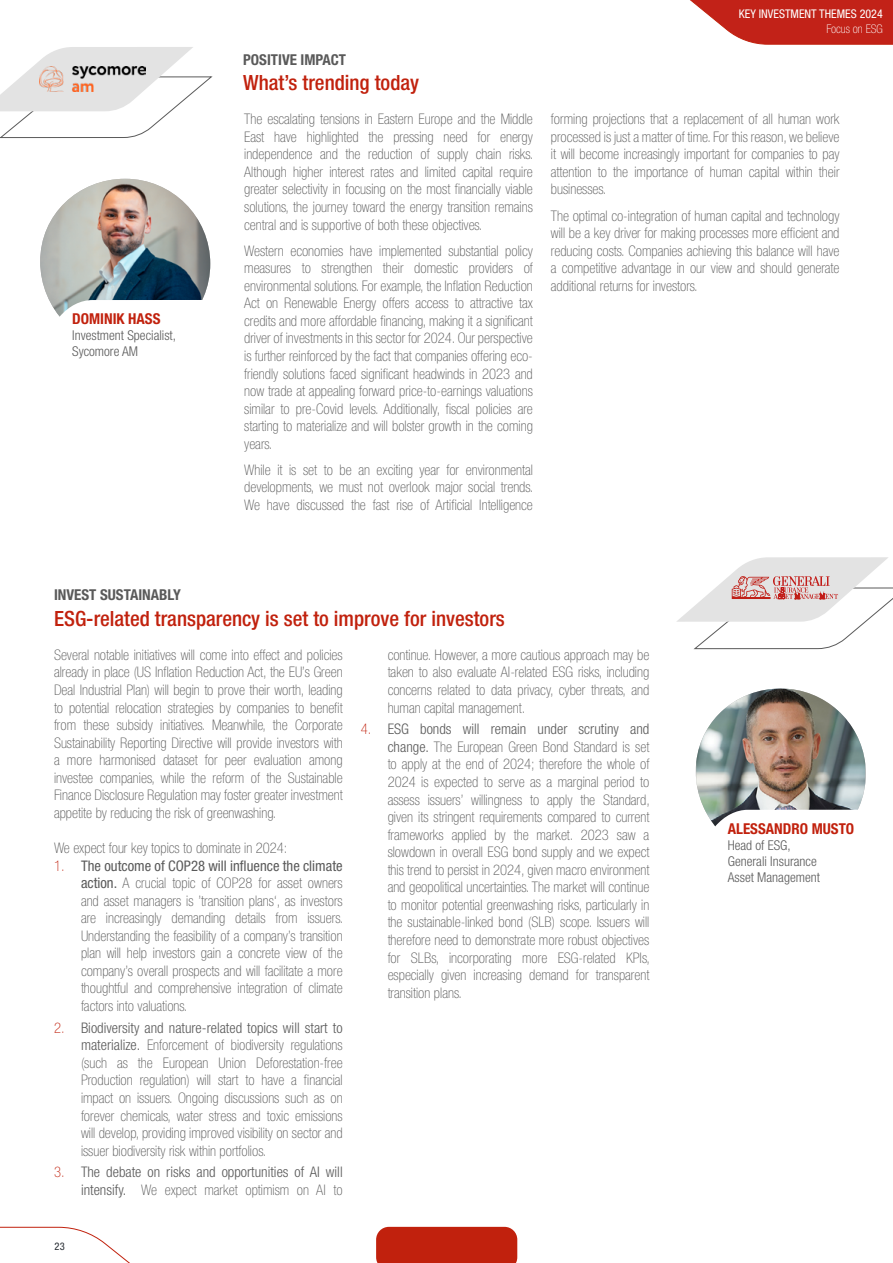
<style>
.page{position:relative;width:893px;height:1263px;background:#fff}
.page>*{position:absolute;margin:0;border:0;box-sizing:border-box;transform-origin:0 0}
.t1{font:500 condensed 21px "Helvetica Neue LT Std";color:#c1210d}
.t2{font:700 condensed 15px "Helvetica Neue LT Std";color:#5a5a5a}
.t3{font:700 condensed 15px "Helvetica Neue LT Std";color:#c1210d}
.t4{font:100 condensed 14.7px/17.5px "Helvetica Neue LT Std";color:#5a5a5a;text-align:justify}
.t5{font:300 condensed 14.7px/17.5px "Helvetica Neue LT Std";color:#5a5a5a;text-align:right}
.t6{font:300 condensed 13.5px/16.2px "Helvetica Neue LT Pro";color:#5a5a5a}
.t7{font:condensed 12px "Helvetica Neue LT Std";color:#fff}
.t8{font:100 condensed 12px "Helvetica Neue LT Std";color:#fff}
.t9{font:condensed 10.5px "Helvetica Neue LT Std";color:#252a31}
.s1{color:#c1210d}
.s2{font-weight:400}
.s3{font-weight:300}
.s4{font-weight:100;color:#c1210d}
.s5{font-weight:100}
</style>
<div class="page">
<svg style="left:690px;top:0;width:203px;height:45px;background:#ca4239"></svg>
<svg style="left:1px;top:1226px;width:129px;height:37px"></svg>
<div style="left:376px;top:1227px;width:141px;height:36px;background:#c1210d"></div>
<svg style="left:1px;top:47px;width:212px;height:91px"></svg>
<img style="left:0;top:0;width:1px;height:1263px">
<img style="left:696px;top:688px;width:169px;height:122px">
<svg style="left:705px;top:810px;width:39px;height:17px"></svg>
<img style="left:39px;top:67px;width:106px;height:25px">
<svg style="left:677px;top:557px;width:216px;height:93px"></svg>
<img style="left:40px;top:179px;width:170px;height:170px;border-radius:84px">
<svg style="left:0;top:300px;width:202px;height:90px"></svg>
<p class="t3" style="left:72px;top:309px;width:90px">DOMINIK HASS</p>
<p class="t6" style="left:72px;top:327px;width:105px">Investment Specialist,<br>Sycomore AM</p>
<p class="t2" style="left:243px;top:50px;width:104px">POSITIVE IMPACT</p>
<h1 class="t1" style="left:243px;top:70px;width:177px">What’s trending today</h1>
<p class="t4" style="left:244px;top:110px;width:291px">The escalating tensions in Eastern Europe and the Middle East have highlighted the pressing need for energy independence and the reduction of supply chain risks.<br>Although higher interest rates and limited capital require greater selectivity in focusing on the most financially viable solutions, the journey toward the energy transition remains central and is supportive of both these objectives.</p>
<p class="t4" style="left:244px;top:242px;width:290px">Western economies have implemented substantial policy measures to strengthen their domestic providers of environmental solutions. For example, the Inflation Reduction Act on Renewable Energy offers access to attractive tax credits and more affordable financing, making it a significant driver of investments in this sector for 2024. Our perspective is further reinforced by the fact that companies offering eco&shy;friendly solutions faced significant headwinds in 2023 and now trade at appealing forward price-to-earnings valuations similar to pre-Covid levels. Additionally, fiscal policies are starting to materialize and will bolster growth in the coming years.</p>
<p class="t4" style="left:244px;top:461px;width:291px">While it is set to be an exciting year for environmental developments, we must not overlook major social trends.<br>We have discussed the fast rise of Artificial Intelligence</p>
<p class="t7" style="left:739px;top:7px;width:145px">KEY INVESTMENT THEMES 2024</p>
<p class="t8" style="left:826px;top:22px;width:58px">Focus on ESG</p>
<p class="t4" style="left:551px;top:110px;width:290px">forming projections that a replacement of all human work processed is just a matter of time. For this reason, we believe it will become increasingly important for companies to pay attention to the importance of human capital within their businesses.</p>
<p class="t4" style="left:551px;top:206px;width:290px">The optimal co-integration of human capital and technology will be a key driver for making processes more efficient and reducing costs. Companies achieving this balance will have a competitive advantage in our view and should generate additional returns for investors.</p>
<p class="t2" style="left:54px;top:586px;width:128px">INVEST SUSTAINABLY</p>
<h1 class="t1" style="left:54px;top:606px;width:452px">ESG-related transparency is set to improve for investors</h1>
<p class="t4" style="left:54px;top:646px;width:290px">Several notable initiatives will come into effect and policies already in place (US Inflation Reduction Act, the EU’s Green Deal Industrial Plan) will begin to prove their worth, leading to potential relocation strategies by companies to benefit from these subsidy initiatives. Meanwhile, the Corporate Sustainability Reporting Directive will provide investors with a more harmonised dataset for peer evaluation among investee companies, while the reform of the Sustainable Finance Disclosure Regulation may foster greater investment appetite by reducing the risk of greenwashing.</p>
<p class="t4" style="left:54px;top:839px;width:235px">We expect four key topics to dominate in 2024:</p>
<p class="t4" style="left:81px;top:856px;width:264px;text-indent:-27px"><span class="s1">1.</span> <span class="s2">The outcome of COP28 will influence the climate action.</span> A crucial topic of COP28 for asset owners and asset managers is ’transition plans‘, as investors are increasingly demanding details from issuers.<br>Understanding the feasibility of a company’s transition plan will help investors gain a concrete view of the company’s overall prospects and will facilitate a more thoughtful and comprehensive integration of climate factors into valuations.</p>
<p class="t4" style="left:81px;top:1019px;width:263px;text-indent:-27px"><span class="s1">2.</span> <span class="s3">Biodiversity and nature-related topics will start to materialize.</span> Enforcement of biodiversity regulations (such as the European Union Deforestation-free Production regulation) will start to have a financial impact on issuers. Ongoing discussions such as on forever chemicals, water stress and toxic emissions will develop, providing improved visibility on sector and issuer biodiversity risk within portfolios.</p>
<p class="t5" style="left:54px;top:1163px;width:290px"><span class="s4">3.</span> The debate on risks and opportunities of AI will intensify. <span class="s5">We expect market optimism on AI to</span></p>
<p class="t4" style="left:388px;top:646px;width:263px">continue. However, a more cautious approach may be taken to also evaluate AI-related ESG risks, including concerns related to data privacy, cyber threats, and human capital management.</p>
<p class="t4" style="left:388px;top:720px;width:264px;text-indent:-27px"><span class="s1">4.</span> <span class="s3">ESG bonds will remain under scrutiny and change.</span> The European Green Bond Standard is set to apply at the end of 2024; therefore the whole of 2024 is expected to serve as a marginal period to assess issuers’ willingness to apply the Standard, given its stringent requirements compared to current frameworks applied by the market. 2023 saw a slowdown in overall ESG bond supply and we expect this trend to persist in 2024, given macro environment and geopolitical uncertainties. The market will continue to monitor potential greenwashing risks, particularly in the sustainable-linked bond (SLB) scope. Issuers will therefore need to demonstrate more robust objectives for SLBs, incorporating more ESG-related KPIs, especially given increasing demand for transparent transition plans.</p>
<p class="t9" style="left:55px;top:1240px;width:12px">23</p>
<p class="t3" style="left:728px;top:819px;width:128px">ALESSANDRO MUSTO</p>
<p class="t6" style="left:728px;top:837px;width:94px">Head of ESG,<br>Generali Insurance<br>Asset Management</p>
</div>
